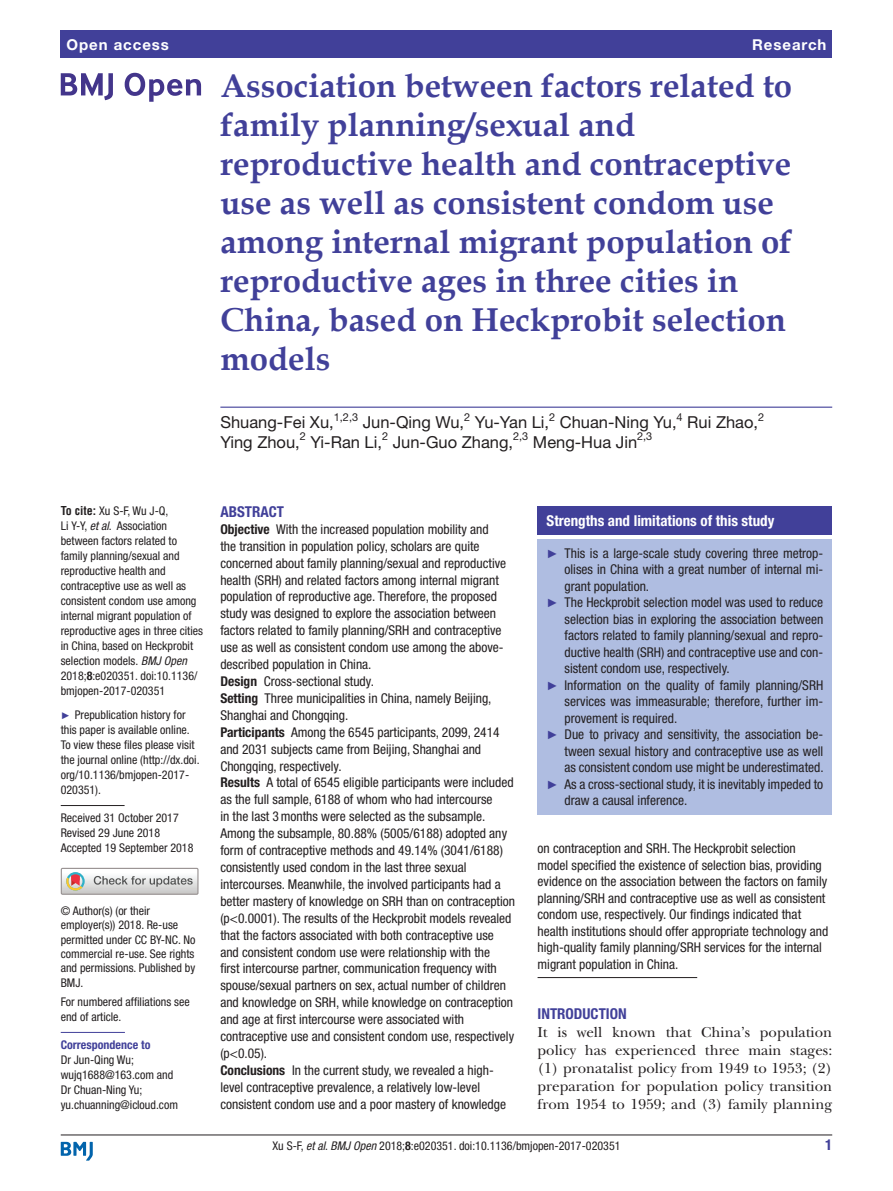
<style>
.page{position:relative;width:893px;height:1191px;background:#fff}
.page>*{position:absolute;margin:0;border:0;box-sizing:border-box;transform-origin:0 0}
.t1{font:700 33px/39px "Book Antiqua";color:#414099}
.t2{font:16.5px "Helvetica Neue LT Std";color:#231f20}
.t3{font:15px/18px "New Baskerville";color:#231f20;text-align:justify}
.t4{font:700 condensed 15px "Helvetica Neue LT Std";color:#fff}
.t5{font:700 condensed 15px "Helvetica Neue LT Std";color:#414099}
.t6{font:700 15px "Helvetica Neue LT Std";letter-spacing:.065em;color:#fff}
.t7{font:condensed 13.5px/17px "Helvetica Neue LT Std";color:#231f20}
.t8{font:condensed 12px/15px "Helvetica Neue LT Std";color:#231f20}
.t9{font:700 condensed 12px "Helvetica Neue LT Std";color:#414099}
.t10{font:10.95px "Helvetica Neue LT Std";color:#231f20}
.s1{font-family:"Helvetica LT Std";font-weight:700}
.s2{font-style:italic}
.s3{font-weight:700}
.s4{font-family:"Arial";font-stretch:normal;font-size:9.75px;color:#414099}
.s5{font-family:"Arial";font-stretch:normal;font-size:12px;color:#414099}
</style>
<div class="page">
<hr style="left:61px;top:1134px;width:771px;height:1px;background:#231f20">
<svg style="left:61px;top:1141px;width:32px;height:19px"></svg>
<div style="left:61px;top:31px;width:771px;height:27px;background:#414099"></div>
<hr style="left:220px;top:406px;width:612px;height:2px;background:#414099">
<hr style="left:61px;top:805px;width:64px;height:1px;background:#231f20">
<hr style="left:61px;top:1032px;width:64px;height:1px;background:#414099">
<svg style="left:61px;top:73px;width:52px;height:27px"></svg>
<svg style="left:125px;top:73px;width:76px;height:29px"></svg>
<div style="left:61px;top:867px;width:138px;height:27px;border:1px solid #969090"></div>
<svg style="left:61px;top:868px;width:137px;height:26px"></svg>
<hr style="left:538px;top:977px;width:159px;height:1px;background:#231f20">
<div style="left:538px;top:506px;width:294px;height:29px;background:#414099"></div>
<div style="left:538px;top:539px;width:294px;height:275px;background:#afbde1"></div>
<p class="t6" style="left:66px;top:35px;width:104px">Open access</p>
<p class="t6" style="left:752px;top:35px;width:76px">Research</p>
<p class="t1" style="left:220px;top:66px;width:573px">Association between factors related to family planning/sexual and reproductive health and contraceptive use as well as consistent condom use among internal migrant population of reproductive ages in three cities in<br>China, based on Heckprobit selection models</p>
<p class="t2" style="left:220px;top:413px;width:115px">Shuang-Fei Xu,</p>
<p class="t10" style="left:334px;top:410px;width:26px">1,2,3</p>
<p class="t2" style="left:363px;top:413px;width:103px">Jun-Qing Wu,</p>
<p class="t10" style="left:464px;top:410px;width:8px">2</p>
<p class="t2" style="left:475px;top:413px;width:76px">Yu-Yan Li,</p>
<p class="t10" style="left:549px;top:410px;width:8px">2</p>
<p class="t2" style="left:560px;top:413px;width:118px">Chuan-Ning Yu,</p>
<p class="t10" style="left:677px;top:410px;width:8px">4</p>
<p class="t2" style="left:687px;top:413px;width:72px">Rui Zhao,</p>
<p class="t10" style="left:758px;top:410px;width:8px">2</p>
<p class="t2" style="left:220px;top:432px;width:433px">Ying Zhou,<sup>2</sup> Yi-Ran Li,<sup>2</sup> Jun-Guo Zhang,<sup>2,3</sup> Meng-Hua Jin<sup>2,3</sup></p>
<p class="t8" style="left:61px;top:503px;width:144px"><span class="s1">To cite:</span> Xu S-F, Wu J-Q,<br>Li Y-Y, <span class="s2">et al</span>. Association between factors related to family planning/sexual and reproductive health and contraceptive use as well as consistent condom use among internal migrant population of reproductive ages in three cities in China, based on Heckprobit selection models. <span class="s2">BMJ Open<br></span>2018;<span class="s3">8</span>:e020351. doi:10.1136/ bmjopen-2017-020351</p>
<p class="t8" style="left:61px;top:707px;width:140px"><span class="s4">►</span> Prepublication history for this paper is available online.<br>To view these files please visit the journal online (http://dx.doi. org/10.1136/bmjopen-2017-<br>020351).</p>
<p class="t8" style="left:61px;top:810px;width:134px">Received 31 October 2017<br>Revised 29 June 2018<br>Accepted 19 September 2018</p>
<p class="t8" style="left:61px;top:903px;width:136px;line-height:14.4px">© Author(s) (or their employer(s)) 2018. Re-use permitted under CC BY-NC. No commercial re-use. See rights and permissions. Published by<br>BMJ.</p>
<p class="t8" style="left:61px;top:994px;width:130px">For numbered affiliations see end of article.</p>
<p class="t9" style="left:61px;top:1037px;width:91px">Correspondence to</p>
<p class="t8" style="left:61px;top:1052px;width:119px">Dr Jun-Qing Wu; wujq1688@163.com and<br>Dr Chuan-Ning Yu; yu.chuanning@icloud.com</p>
<p class="t5" style="left:220px;top:502px;width:65px">Abstract</p>
<p class="t7" style="left:220px;top:520px;width:296px"><span class="s3">Objective</span> With the increased population mobility and<br>the transition in population policy, scholars are quite concerned about family planning/sexual and reproductive health (SRH) and related factors among internal migrant population of reproductive age. Therefore, the proposed study was designed to explore the association between factors related to family planning/SRH and contraceptive use as well as consistent condom use among the above&shy;described population in China.<br><span class="s3">Design</span> Cross-sectional study.<br><span class="s3">Setting</span> Three municipalities in China, namely Beijing, Shanghai and Chongqing.<br><span class="s3">Participants</span> Among the 6545 participants, 2099, 2414 and 2031 subjects came from Beijing, Shanghai and Chongqing, respectively.<br><span class="s3">Results</span> A total of 6545 eligible participants were included as the full sample, 6188 of whom who had intercourse<br>in the last 3months were selected as the subsample.<br>Among the subsample, 80.88% (5005/6188) adopted any form of contraceptive methods and 49.14% (3041/6188) consistently used condom in the last three sexual intercourses. Meanwhile, the involved participants had a better mastery of knowledge on SRH than on contraception (p&lt;0.0001). The results of the Heckprobit models revealed that the factors associated with both contraceptive use and consistent condom use were relationship with the<br>first intercourse partner, communication frequency with spouse/sexual partners on sex, actual number of children and knowledge on SRH, while knowledge on contraception and age at first intercourse were associated with contraceptive use and consistent condom use, respectively (p&lt;0.05).<br><span class="s3">Conclusions</span> In the current study, we revealed a high&shy;level contraceptive prevalence, a relatively low-level consistent condom use and a poor mastery of knowledge</p>
<p class="t4" style="left:547px;top:511px;width:229px">Strengths and limitations of this study</p>
<p class="t7" style="left:547px;top:544px;width:278px"><span class="s5">►</span> This is a large-scale study covering three metrop-</p>
<p class="t7" style="left:565px;top:561px;width:260px">olises in China with a great number of internal mi-</p>
<p class="t7" style="left:565px;top:577px;width:86px">grant population.</p>
<p class="t7" style="left:547px;top:594px;width:278px"><span class="s5">►</span> The Heckprobit selection model was used to reduce</p>
<p class="t7" style="left:565px;top:610px;width:260px">selection bias in exploring the association between</p>
<p class="t7" style="left:565px;top:627px;width:260px">factors related to family planning/sexual and repro-</p>
<p class="t7" style="left:565px;top:643px;width:260px">ductive health (SRH) and contraceptive use and con-</p>
<p class="t7" style="left:565px;top:660px;width:167px">sistent condom use, respectively.</p>
<p class="t7" style="left:547px;top:676px;width:278px"><span class="s5">►</span> Information on the quality of family planning/SRH</p>
<p class="t7" style="left:565px;top:693px;width:260px">services was immeasurable; therefore, further im-</p>
<p class="t7" style="left:565px;top:709px;width:114px">provement is required.</p>
<p class="t7" style="left:547px;top:726px;width:278px"><span class="s5">►</span> Due to privacy and sensitivity, the association be-</p>
<p class="t7" style="left:565px;top:742px;width:260px">tween sexual history and contraceptive use as well</p>
<p class="t7" style="left:565px;top:759px;width:261px">as consistent condom use might be underestimated.</p>
<p class="t7" style="left:547px;top:775px;width:278px"><span class="s5">►</span> As a cross-sectional study, it is inevitably impeded to</p>
<p class="t7" style="left:565px;top:792px;width:124px">draw a causal inference.</p>
<p class="t7" style="left:538px;top:840px;width:292px;line-height:16.5px">on contraception and SRH. The Heckprobit selection model specified the existence of selection bias, providing evidence on the association between the factors on family planning/SRH and contraceptive use as well as consistent condom use, respectively. Our findings indicated that health institutions should offer appropriate technology and high-quality family planning/SRH services for the internal migrant population in China.</p>
<p class="t5" style="left:538px;top:1005px;width:91px">Introduction</p>
<p class="t3" style="left:538px;top:1023px;width:296px">It is well known that China’s population policy has experienced three main stages: (1) pronatalist policy from 1949 to 1953; (2) preparation for population policy transition from 1954 to 1959; and (3) family planning</p>
<p class="t8" style="left:272px;top:1137px;width:350px">Xu S-F, <span class="s2">et al</span>. <span class="s2">BMJ Open</span> 2018;<span class="s3">8</span>:e020351. doi:10.1136/bmjopen-2017-020351</p>
<p class="t5" style="left:825px;top:1135px;width:9px">1</p>
</div>
